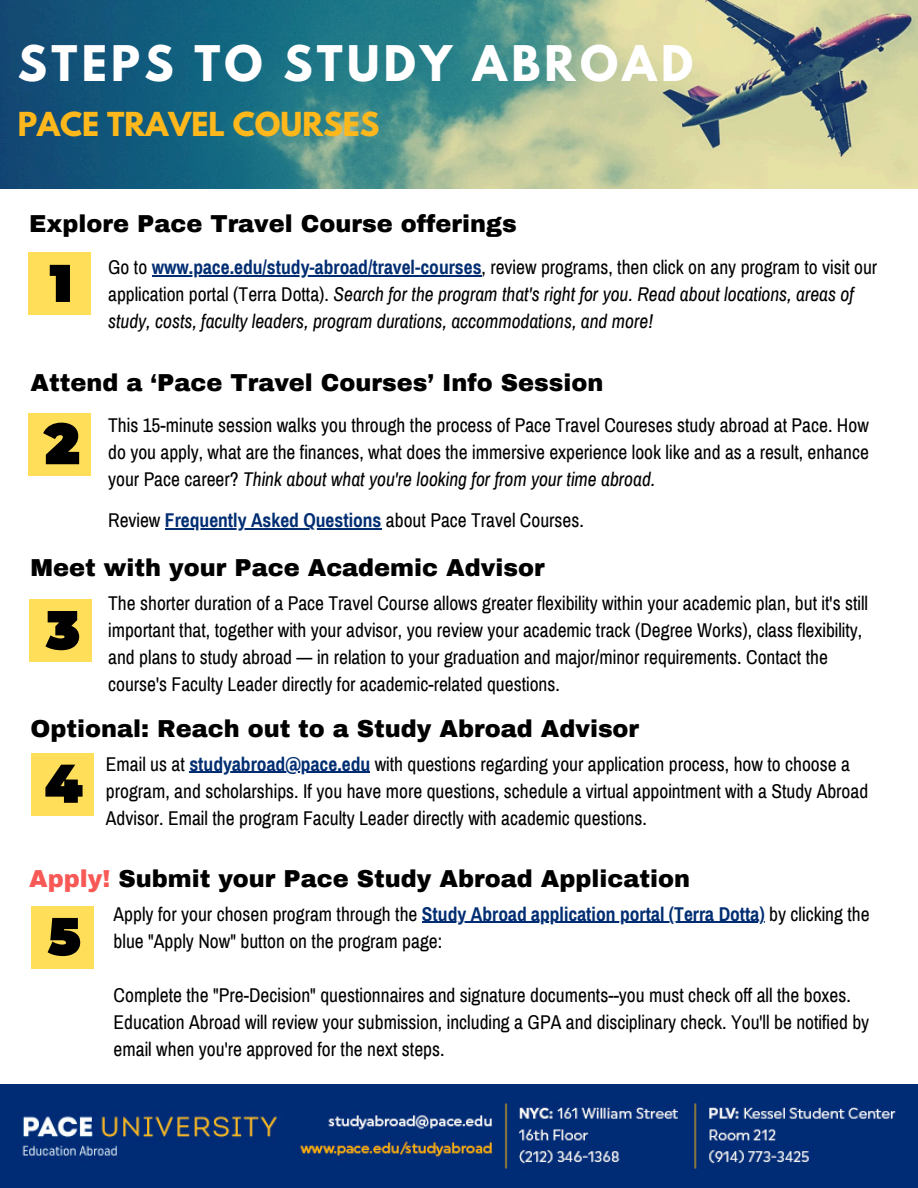
<style>
.page{position:relative;width:918px;height:1188px;background:#fff}
.page>*{position:absolute;margin:0;border:0;box-sizing:border-box;transform-origin:0 0}
.t1{font:700 43.5px "League Spartan";letter-spacing:.1em;color:#fff}
.t2{font:700 29.25px "League Spartan";color:#ffb81c}
.t3{font:900 24px "Archivo";color:#000}
.t4{font:19.5px/27px "Archivo Narrow";color:#000}
.t5{font:italic 19.5px/27px "Archivo Narrow";color:#000}
.s1{font-weight:700;color:#002d72}
.s2{font-style:normal}
.s3{font-style:italic}
.s4{color:#f85957}
</style>
<div class="page">
<img style="left:0;top:0;width:918px;height:189px">
<img style="left:0;top:1084px;width:918px;height:104px">
<div style="left:28px;top:252px;width:63px;height:63px;background:#ffde59"></div>
<svg style="left:50px;top:265px;width:20px;height:37px"></svg>
<hr style="left:152px;top:276px;width:330px;height:1px;background:#002d72">
<div style="left:29px;top:599px;width:63px;height:63px;background:#ffde59"></div>
<svg style="left:45px;top:611px;width:34px;height:39px"></svg>
<div style="left:31px;top:753px;width:63px;height:63px;background:#ffde59"></div>
<svg style="left:45px;top:765px;width:38px;height:38px"></svg>
<hr style="left:189px;top:772px;width:181px;height:1px;background:#002d72">
<div style="left:31px;top:906px;width:63px;height:63px;background:#ffde59"></div>
<svg style="left:48px;top:918px;width:32px;height:38px"></svg>
<hr style="left:422px;top:922px;width:343px;height:1px;background:#002d72">
<hr style="left:165px;top:528px;width:217px;height:2px;background:#002d72">
<div style="left:28px;top:413px;width:63px;height:63px;background:#ffde59"></div>
<svg style="left:43px;top:423px;width:36px;height:41px"></svg>
<p class="t1" style="left:18px;top:42px;width:677px">STEPS TO STUDY ABROAD</p>
<p class="t2" style="left:18px;top:110px;width:363px">PACE TRAVEL COURSES</p>
<h3 class="t3" style="left:29px;top:211px;width:489px">Explore Pace Travel Course offerings</h3>
<p class="t4" style="left:108px;top:254px;width:771px">Go to <span class="s1">www.pace.edu/study-abroad/travel-courses</span>, review programs, then click on any program to visit our</p>
<p class="t5" style="left:108px;top:281px;width:747px"><span class="s2">application portal (Terra Dotta).</span> Search for the program that's right for you. Read about locations, areas of study, costs, faculty leaders, program durations, accommodations, and more!</p>
<p class="t3" style="left:31px;top:370px;width:574px">Attend a ‘Pace Travel Courses’ Info Session</p>
<p class="t4" style="left:108px;top:411px;width:762px;text-align:justify">This 15-minute session walks you through the process of Pace Travel Coureses study abroad at Pace. How do you apply, what are the finances, what does the immersive experience look like and as a result, enhance your Pace career? <span class="s3">Think about what you're looking for from your time abroad.</span></p>
<h3 class="t4" style="left:108px;top:507px;width:477px">Review <span class="s1">Frequently Asked Questions</span> about Pace Travel Courses.</h3>
<p class="t3" style="left:31px;top:555px;width:516px">Meet with your Pace Academic Advisor</p>
<p class="t4" style="left:108px;top:590px;width:762px">The shorter duration of a Pace Travel Course allows greater flexibility within your academic plan, but it's still important that, together with your advisor, you review your academic track (Degree Works), class flexibility, and plans to study abroad — in relation to your graduation and major/minor requirements. Contact the course's Faculty Leader directly for academic-related questions.</p>
<p class="t3" style="left:31px;top:716px;width:610px">Optional: Reach out to a Study Abroad Advisor</p>
<h1 class="t4" style="left:106px;top:750px;width:746px">Email us at <span class="s1">studyabroad@pace.edu</span> with questions regarding your application process, how to choose a</h1>
<h3 class="t4" style="left:106px;top:777px;width:764px">program, and scholarships. If you have more questions, schedule a virtual appointment with a Study Abroad<br>Advisor. Email the program Faculty Leader directly with academic questions.</h3>
<p class="t3" style="left:29px;top:865px;width:662px"><span class="s4">Apply!</span> Submit your Pace Study Abroad Application</p>
<p class="t4" style="left:114px;top:901px;width:758px">Apply for your chosen program through the <span class="s1">Study Abroad application portal (Terra Dotta)</span> by clicking the</p>
<p class="t4" style="left:114px;top:928px;width:330px">blue "Apply Now" button on the program page:</p>
<p class="t4" style="left:114px;top:982px;width:739px">Complete the "Pre-Decision" questionnaires and signature documents--you must check off all the boxes.</p>
<h3 class="t4" style="left:114px;top:1009px;width:757px">Education Abroad will review your submission, including a GPA and disciplinary check. You'll be notified by email when you're approved for the next steps.</h3>
</div>
